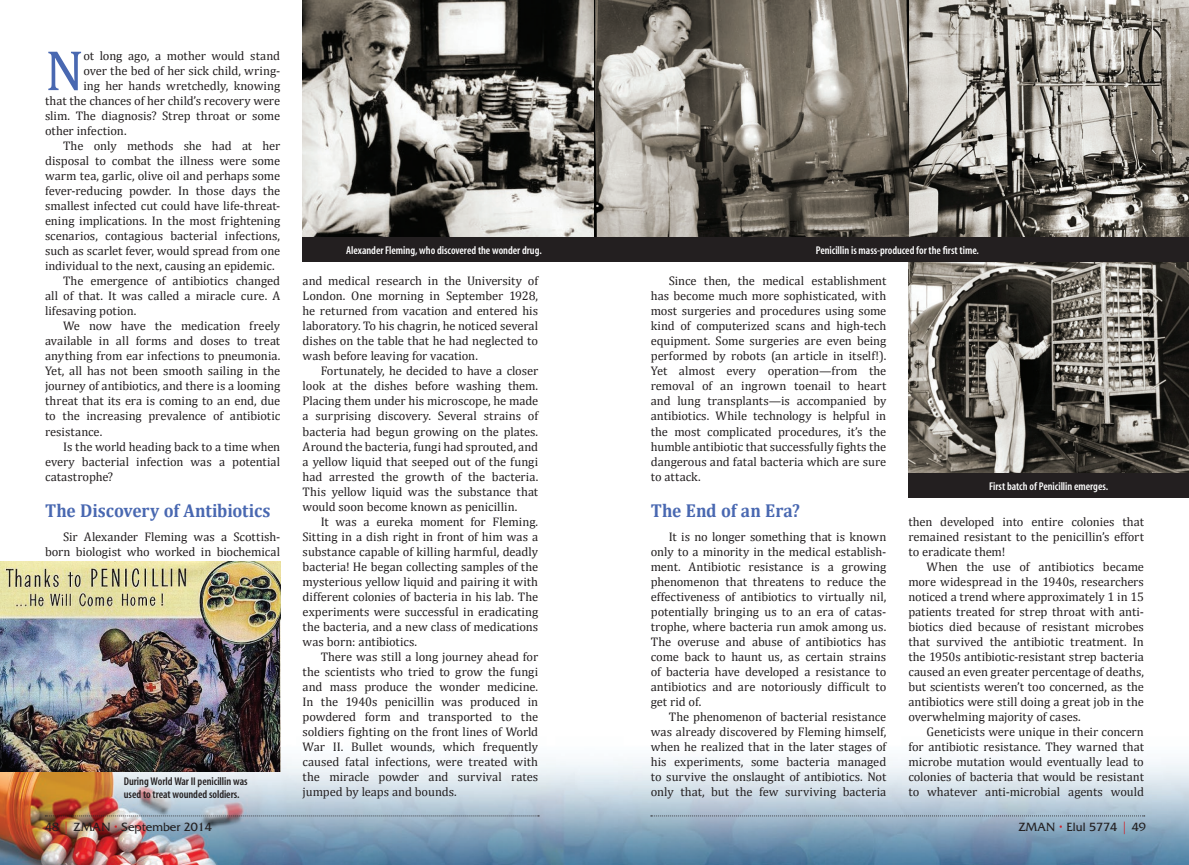
<style>
.page{position:relative;width:1189px;height:865px;background:#fff}
.page>*{position:absolute;margin:0;border:0;box-sizing:border-box;transform-origin:0 0}
.t1{font:57.5px "Cambria";color:#4968b1}
.t2{font:700 18.75px "Cambria";letter-spacing:-.005em;color:#4968b1;scale:.93 1}
.t3{font:12.5px/15px "Cambria";letter-spacing:-.005em;color:#231f20;text-align:justify}
.t4{font:12.5px "Friz Quadrata";color:#231f20}
.t5{font:600 condensed 11.25px "Myriad";letter-spacing:-.005em;color:#fff}
.t6{font:600 condensed 11.25px/12.5px "Myriad";letter-spacing:-.005em;color:#231f20}
.s1{color:#d1232a}
</style>
<div class="page">
<img style="left:0;top:603px;width:1188px;height:261px">
<img style="left:0;top:561px;width:280px;height:210px">
<img style="left:908px;top:262px;width:280px;height:211px">
<img style="left:302px;top:0;width:886px;height:237px">
<div style="left:302px;top:237px;width:886px;height:25px;background:#231f20"></div>
<div style="left:908px;top:473px;width:280px;height:24px;background:#231f20"></div>
<svg style="left:45px;top:815px;width:494px;height:1px"></svg>
<svg style="left:650px;top:815px;width:494px;height:1px"></svg>
<h1 class="t1" style="left:45px;top:37px;width:41px">N</h1>
<p class="t3" style="left:83px;top:48px;width:198px">ot long ago, a mother would stand</p>
<p class="t3" style="left:83px;top:63px;width:198px">over the bed of her sick child, wring-</p>
<p class="t3" style="left:83px;top:78px;width:198px">ing her hands wretchedly, knowing</p>
<p class="t3" style="left:45px;top:93px;width:236px">that the chances of her child’s recovery were</p>
<p class="t3" style="left:45px;top:108px;width:237px">slim. The diagnosis? Strep throat or some</p>
<p class="t3" style="left:45px;top:123px;width:83px">other infection.</p>
<p class="t3" style="left:63px;top:138px;width:219px">The only methods she had at her</p>
<p class="t3" style="left:45px;top:153px;width:237px">disposal to combat the illness were some</p>
<p class="t3" style="left:45px;top:168px;width:237px">warm tea, garlic, olive oil and perhaps some</p>
<p class="t3" style="left:45px;top:183px;width:236px">fever-reducing powder. In those days the</p>
<p class="t3" style="left:45px;top:198px;width:236px">smallest infected cut could have life-threat-</p>
<p class="t3" style="left:45px;top:213px;width:237px">ening implications. In the most frightening</p>
<p class="t3" style="left:45px;top:228px;width:236px">scenarios, contagious bacterial infections,</p>
<p class="t3" style="left:45px;top:243px;width:237px">such as scarlet fever, would spread from one</p>
<p class="t3" style="left:45px;top:258px;width:231px">individual to the next, causing an epidemic.</p>
<p class="t3" style="left:63px;top:273px;width:218px">The emergence of antibiotics changed</p>
<p class="t3" style="left:45px;top:288px;width:236px">all of that. It was called a miracle cure. A</p>
<p class="t3" style="left:45px;top:303px;width:93px">lifesaving potion.</p>
<p class="t3" style="left:63px;top:318px;width:218px">We now have the medication freely</p>
<p class="t3" style="left:45px;top:333px;width:236px">available in all forms and doses to treat</p>
<p class="t3" style="left:45px;top:348px;width:237px">anything from ear infections to pneumonia.</p>
<p class="t3" style="left:45px;top:363px;width:236px">Yet, all has not been smooth sailing in the</p>
<p class="t3" style="left:45px;top:378px;width:237px">journey of antibiotics, and there is a looming</p>
<p class="t3" style="left:45px;top:393px;width:236px">threat that its era is coming to an end, due</p>
<p class="t3" style="left:45px;top:408px;width:237px">to the increasing prevalence of antibiotic</p>
<p class="t3" style="left:45px;top:423px;width:59px">resistance.</p>
<p class="t3" style="left:63px;top:438px;width:218px">Is the world heading back to a time when</p>
<p class="t3" style="left:45px;top:453px;width:236px">every bacterial infection was a potential</p>
<p class="t3" style="left:45px;top:468px;width:70px">catastrophe?</p>
<h2 class="t2" style="left:45px;top:499px;width:244px">The Discovery of Antibiotics</h2>
<p class="t3" style="left:45px;top:528px;width:237px;text-align:right">Sir Alexander Fleming was a Scottish&shy;born biologist who worked in biochemical</p>
<p class="t5" style="left:346px;top:244px;width:197px">Alexander Fleming, who discovered the wonder drug.</p>
<p class="t5" style="left:815px;top:244px;width:165px">Penicillin is mass-produced for the first time.</p>
<p class="t3" style="left:302px;top:273px;width:237px">and medical research in the University of London. One morning in September 1928, he returned from vacation and entered his laboratory. To his chagrin, he noticed several dishes on the table that he had neglected to wash before leaving for vacation.</p>
<p class="t3" style="left:302px;top:363px;width:237px;text-indent:18px">Fortunately, he decided to have a closer look at the dishes before washing them.<br>Placing them under his microscope, he made a surprising discovery. Several strains of bacteria had begun growing on the plates.<br>Around the bacteria, fungi had sprouted, and a yellow liquid that seeped out of the fungi had arrested the growth of the bacteria.<br>This yellow liquid was the substance that would soon become known as penicillin.</p>
<p class="t3" style="left:302px;top:513px;width:237px;text-indent:18px">It was a eureka moment for Fleming.<br>Sitting in a dish right in front of him was a substance capable of killing harmful, deadly bacteria! He began collecting samples of the mysterious yellow liquid and pairing it with different colonies of bacteria in his lab. The experiments were successful in eradicating the bacteria, and a new class of medications was born: antibiotics.</p>
<p class="t3" style="left:302px;top:648px;width:237px;text-indent:18px">There was still a long journey ahead for the scientists who tried to grow the fungi and mass produce the wonder medicine.<br>In the 1940s penicillin was produced in powdered form and transported to the soldiers fighting on the front lines of World War II. Bullet wounds, which frequently caused fatal infections, were treated with the miracle powder and survival rates jumped by leaps and bounds.</p>
<p class="t3" style="left:650px;top:273px;width:237px;text-indent:18px">Since then, the medical establishment has become much more sophisticated, with most surgeries and procedures using some kind of computerized scans and high-tech equipment. Some surgeries are even being performed by robots (an article in itself!).<br>Yet almost every operation—from the removal of an ingrown toenail to heart and lung transplants—is accompanied by antibiotics. While technology is helpful in the most complicated procedures, it’s the humble antibiotic that successfully fights the dangerous and fatal bacteria which are sure to attack.</p>
<h2 class="t2" style="left:650px;top:499px;width:162px">The End of an Era?</h2>
<p class="t3" style="left:650px;top:528px;width:237px;text-indent:18px">It is no longer something that is known only to a minority in the medical establish&shy;ment. Antibiotic resistance is a growing phenomenon that threatens to reduce the effectiveness of antibiotics to virtually nil, potentially bringing us to an era of catas&shy;trophe, where bacteria run amok among us.<br>The overuse and abuse of antibiotics has come back to haunt us, as certain strains of bacteria have developed a resistance to antibiotics and are notoriously difficult to get rid of.</p>
<p class="t3" style="left:650px;top:708px;width:237px;text-indent:18px">The phenomenon of bacterial resistance was already discovered by Fleming himself, when he realized that in the later stages of his experiments, some bacteria managed to survive the onslaught of antibiotics. Not only that, but the few surviving bacteria</p>
<p class="t5" style="left:988px;top:480px;width:121px">First batch of Penicillin emerges.</p>
<p class="t3" style="left:908px;top:513px;width:237px">then developed into entire colonies that remained resistant to the penicillin’s effort to eradicate them!</p>
<p class="t3" style="left:908px;top:558px;width:237px;text-indent:18px">When the use of antibiotics became more widespread in the 1940s, researchers noticed a trend where approximately 1 in 15 patients treated for strep throat with anti&shy;biotics died because of resistant microbes that survived the antibiotic treatment. In the 1950s antibiotic-resistant strep bacteria caused an even greater percentage of deaths, but scientists weren’t too concerned, as the antibiotics were still doing a great job in the overwhelming majority of cases.</p>
<p class="t3" style="left:908px;top:723px;width:237px;text-indent:18px">Geneticists were unique in their concern for antibiotic resistance. They warned that microbe mutation would eventually lead to colonies of bacteria that would be resistant to whatever anti-microbial agents would</p>
<p class="t6" style="left:124px;top:775px;width:125px">During World War II penicillin was used to treat wounded soldiers.</p>
<p class="t4" style="left:45px;top:819px;width:168px">48 <span class="s1">|</span> ZMAN <span class="s1">•</span> September 2014</p>
<p class="t4" style="left:1018px;top:819px;width:129px">ZMAN <span class="s1">•</span> Elul 5774 <span class="s1">|</span> 49</p>
</div>
